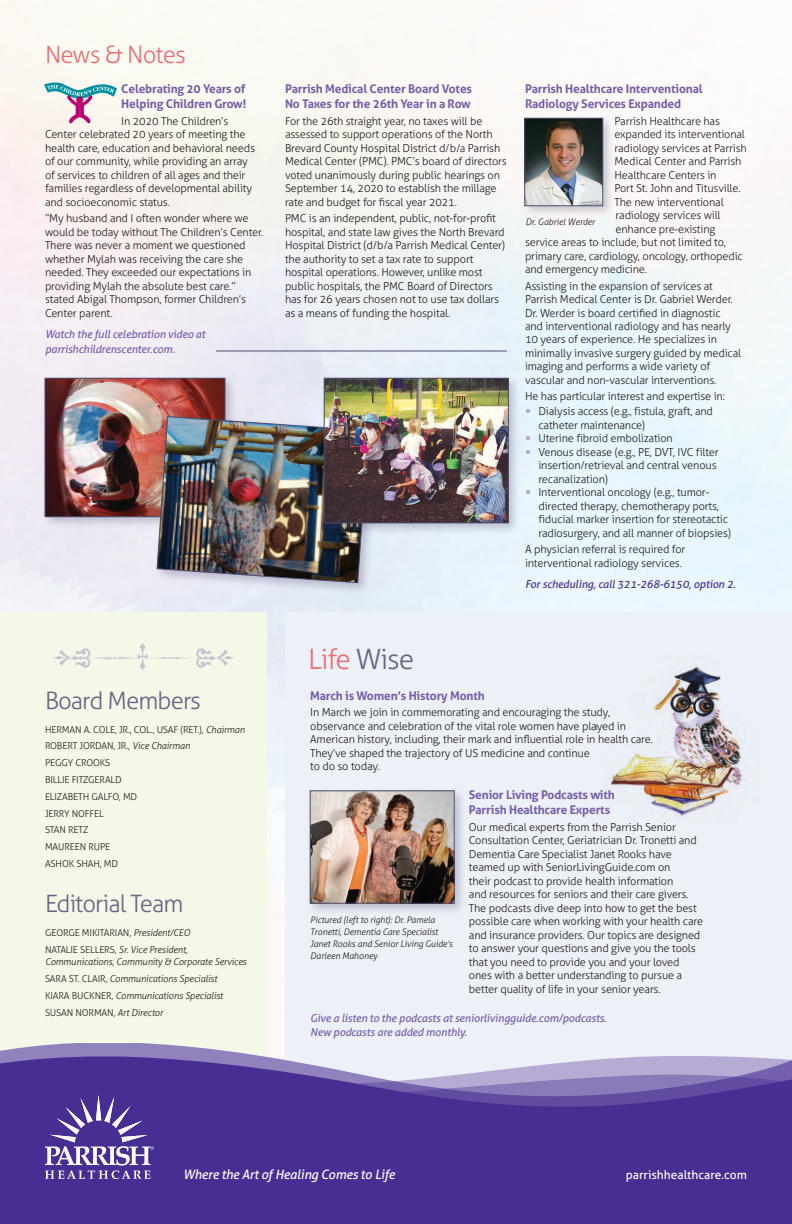
<style>
.page{position:relative;width:792px;height:1224px;background:#fff}
.page>*{position:absolute;margin:0;border:0;box-sizing:border-box;transform-origin:0 0}
.t1{font:300 28px "Aller";letter-spacing:-.04em;color:#ea6e72}
.t2{font:300 24px "Aller";letter-spacing:-.04em;color:#656585}
.t3{font:300 24px "Aller";letter-spacing:-.04em;color:#ea6e72}
.t4{font:italic 13px "Aller";letter-spacing:-.015em;color:#fff}
.t5{font:700 12px/15px "Aller";letter-spacing:-.015em;color:#765da8}
.t6{font:12px "Aller";color:#fff}
.t7{font:300 11px/13.5px "Aller";letter-spacing:-.015em;color:#231f20}
.t8{font:italic 11px/14.5px "Aller";letter-spacing:-.015em;color:#765da8}
.t9{font:italic 11px "Aller";letter-spacing:-.015em;color:#482e92}
.t10{font:300 9.5px/16.8px "Aller";letter-spacing:-.015em;color:#231f20}
.t11{font:italic 300 9.5px/16.8px "Aller";letter-spacing:-.015em;color:#231f20}
.t12{font:italic 300 9px/12px "Aller";letter-spacing:-.01em;color:#231f20}
.s1{font-style:italic}
.s2{font-style:normal}
.s3{color:#656585}
</style>
<div class="page">
<div style="left:285px;top:612px;width:507px;height:612px;background:#ecf0f7"></div>
<div style="left:0;top:612px;width:267px;height:612px;background:#f3f8e7"></div>
<img style="left:611px;top:665px;width:133px;height:151px">
<svg style="left:0;top:1043px;width:285px;height:10px;fill:#9181bd"></svg>
<svg style="left:0;top:1053px;width:792px;height:171px;background:#5a439c"></svg>
<svg style="left:45px;top:1095px;width:109px;height:84px;background:#6d59a8"></svg>
<svg style="left:44px;top:82px;width:73px;height:41px"></svg>
<div style="left:521px;top:114px;width:95px;height:105px;background:#4c4c6f;opacity:.3"></div>
<img style="left:526px;top:120px;width:75px;height:84px">
<div style="left:524px;top:118px;width:79px;height:88px;border:1px solid #4c4c6f"></div>
<div style="left:306px;top:787px;width:161px;height:129px;background:#4c4c6f;opacity:.3"></div>
<img style="left:312px;top:793px;width:140px;height:109px">
<div style="left:310px;top:791px;width:144px;height:113px;border:1px solid #4c4c6f"></div>
<div style="left:41px;top:374px;width:197px;height:156px;background:#4c4c6f;opacity:.3"></div>
<img style="left:47px;top:380px;width:176px;height:135px">
<div style="left:45px;top:378px;width:180px;height:139px;border:1px solid #4c4c6f"></div>
<div style="left:154px;top:413px;width:227px;height:182px;background:#4c4c6f;opacity:.3"></div>
<img style="left:157px;top:416px;width:212px;height:167px">
<hr style="left:216px;top:351px;width:291px;height:1px;background:#4c4c6f">
<div style="left:320px;top:374px;width:201px;height:162px;background:#4c4c6f;opacity:.3"></div>
<img style="left:326px;top:380px;width:181px;height:141px">
<div style="left:324px;top:378px;width:185px;height:145px;border:1px solid #4c4c6f"></div>
<svg style="left:526px;top:409px;width:4px;height:4px"></svg>
<svg style="left:526px;top:436px;width:4px;height:4px"></svg>
<svg style="left:526px;top:450px;width:4px;height:4px"></svg>
<svg style="left:526px;top:490px;width:4px;height:4px"></svg>
<h2 class="t3" style="left:45px;top:40px;width:143px">News &amp; Notes</h2>
<p class="t5" style="left:121px;top:81px;width:127px">Celebrating 20 Years of<br>Helping Children Grow!</p>
<p class="t7" style="left:45px;top:114px;width:212px;text-indent:76px">In 2020 The Children’s Center celebrated 20 years of meeting the health care, education and behavioral needs of our community, while providing an array of services to children of all ages and their families regardless of developmental ability and socioeconomic status.</p>
<p class="t7" style="left:45px;top:211px;width:220px">“My husband and I often wonder where we would be today without The Children’s Center.<br>There was never a moment we questioned whether Mylah was receiving the care she needed. They exceeded our expectations in providing Mylah the absolute best care.” stated Abigal Thompson, former Children’s Center parent.</p>
<p class="t8" style="left:45px;top:327px;width:162px">Watch the full celebration video at parrishchildrenscenter.com.</p>
<p class="t5" style="left:285px;top:81px;width:189px">Parrish Medical Center Board Votes<br>No Taxes for the 26th Year in a Row</p>
<p class="t7" style="left:285px;top:114px;width:223px">For the 26th straight year, no taxes will be assessed to support operations of the North Brevard County Hospital District d/b/a Parrish Medical Center (PMC). PMC’s board of directors voted unanimously during public hearings on September 14, 2020 to establish the millage rate and budget for fiscal year 2021.</p>
<p class="t7" style="left:285px;top:211px;width:222px">PMC is an independent, public, not-for-profit hospital, and state law gives the North Brevard Hospital District (d/b/a Parrish Medical Center) the authority to set a tax rate to support hospital operations. However, unlike most public hospitals, the PMC Board of Directors has for 26 years chosen not to use tax dollars as a means of funding the hospital.</p>
<p class="t5" style="left:525px;top:81px;width:179px">Parrish Healthcare Interventional<br>Radiology Services Expanded</p>
<p class="t7" style="left:615px;top:114px;width:107px">Parrish Healthcare has</p>
<p class="t7" style="left:615px;top:128px;width:132px">expanded its interventional</p>
<p class="t7" style="left:615px;top:141px;width:134px">radiology services at Parrish</p>
<p class="t7" style="left:615px;top:155px;width:129px">Medical Center and Parrish</p>
<p class="t7" style="left:615px;top:168px;width:104px">Healthcare Centers in</p>
<p class="t7" style="left:615px;top:182px;width:128px">Port St. John and Titusville.</p>
<p class="t7" style="left:615px;top:195px;width:111px">The new interventional</p>
<p class="t7" style="left:616px;top:209px;width:107px">radiology services will</p>
<p class="t7" style="left:616px;top:222px;width:101px">enhance pre-existing</p>
<p class="t7" style="left:525px;top:236px;width:203px">service areas to include, but not limited to,</p>
<p class="t7" style="left:525px;top:249px;width:219px">primary care, cardiology, oncology, orthopedic</p>
<p class="t7" style="left:525px;top:262px;width:123px">and emergency medicine.</p>
<p class="t7" style="left:525px;top:279px;width:218px">Assisting in the expansion of services at Parrish Medical Center is Dr. Gabriel Werder.<br>Dr. Werder is board certified in diagnostic and interventional radiology and has nearly 10 years of experience. He specializes in minimally invasive surgery guided by medical imaging and performs a wide variety of vascular and non-vascular interventions.</p>
<p class="t7" style="left:525px;top:389px;width:201px;line-height:14.9px;text-align:center">He has particular interest and expertise in:<br>Dialysis access (e.g., fistula, graft, and</p>
<p class="t7" style="left:538px;top:418px;width:194px">catheter maintenance)<br>Uterine fibroid embolization<br>Venous disease (e.g., PE, DVT, IVC filter insertion/retrieval and central venous recanalization)<br>Interventional oncology (e.g., tumor&shy;directed therapy, chemotherapy ports, fiducial marker insertion for stereotactic radiosurgery, and all manner of biopsies)</p>
<p class="t7" style="left:525px;top:543px;width:162px">A physician referral is required for interventional radiology services.</p>
<p class="t9" style="left:525px;top:578px;width:212px">For scheduling, call 321-268-6150, option 2.</p>
<p class="t12" style="left:526px;top:216px;width:71px">Dr. Gabriel Werder</p>
<h2 class="t2" style="left:45px;top:686px;width:158px">Board Members</h2>
<p class="t10" style="left:45px;top:721px;width:202px">HERMAN A. COLE, JR., COL., USAF (RET.), <span class="s1">Chairman<br></span>ROBERT JORDAN, JR., <span class="s1">Vice Chairman<br></span>PEGGY CROOKS<br>BILLIE FITZGERALD<br>ELIZABETH GALFO, MD<br>JERRY NOFFEL<br>STAN RETZ<br>MAUREEN RUPE<br>ASHOK SHAH, MD</p>
<h2 class="t2" style="left:45px;top:889px;width:140px">Editorial Team</h2>
<p class="t10" style="left:45px;top:924px;width:147px">GEORGE MIKITARIAN, <span class="s1">President/CEO<br></span>NATALIE SELLERS, <span class="s1">Sr. Vice President,</span></p>
<p class="t11" style="left:45px;top:953px;width:203px">Communications, Community &amp; Corporate Services <span class="s2">SARA ST. CLAIR,</span> Communications Specialist<br><span class="s2">KIARA BUCKNER,</span> Communications Specialist <span class="s2">SUSAN NORMAN,</span> Art Director</p>
<h1 class="t1" style="left:308px;top:642px;width:108px">Life <span class="s3">Wise</span></h1>
<p class="t5" style="left:310px;top:688px;width:176px">March is Women’s History Month</p>
<p class="t7" style="left:310px;top:705px;width:344px">In March we join in commemorating and encouraging the study, observance and celebration of the vital role women have played in American history, including, their mark and influential role in health care.<br>They’ve shaped the trajectory of US medicine and continue<br>to do so today.</p>
<p class="t5" style="left:469px;top:788px;width:148px">Senior Living Podcasts with<br>Parrish Healthcare Experts</p>
<p class="t7" style="left:469px;top:820px;width:236px">Our medical experts from the Parrish Senior Consultation Center, Geriatrician Dr. Tronetti and Dementia Care Specialist Janet Rooks have teamed up with SeniorLivingGuide.com on<br>their podcast to provide health information<br>and resources for seniors and their care givers.<br>The podcasts dive deep into how to get the best possible care when working with your health care and insurance providers. Our topics are designed to answer your questions and give you the tools that you need to provide you and your loved ones with a better understanding to pursue a better quality of life in your senior years.</p>
<p class="t8" style="left:310px;top:1010px;width:298px">Give a listen to the podcasts at seniorlivingguide.com/podcasts.<br>New podcasts are added monthly.</p>
<p class="t12" style="left:310px;top:914px;width:144px">Pictured (left to right): Dr. Pamela<br>Tronetti, Dementia Care Specialist<br>Janet Rooks and Senior Living Guide’s<br>Darleen Mahoney</p>
<p class="t4" style="left:183px;top:1166px;width:213px">Where the Art of Healing Comes to Life</p>
<p class="t6" style="left:626px;top:1167px;width:123px">parrishhealthcare.com</p>
</div>
